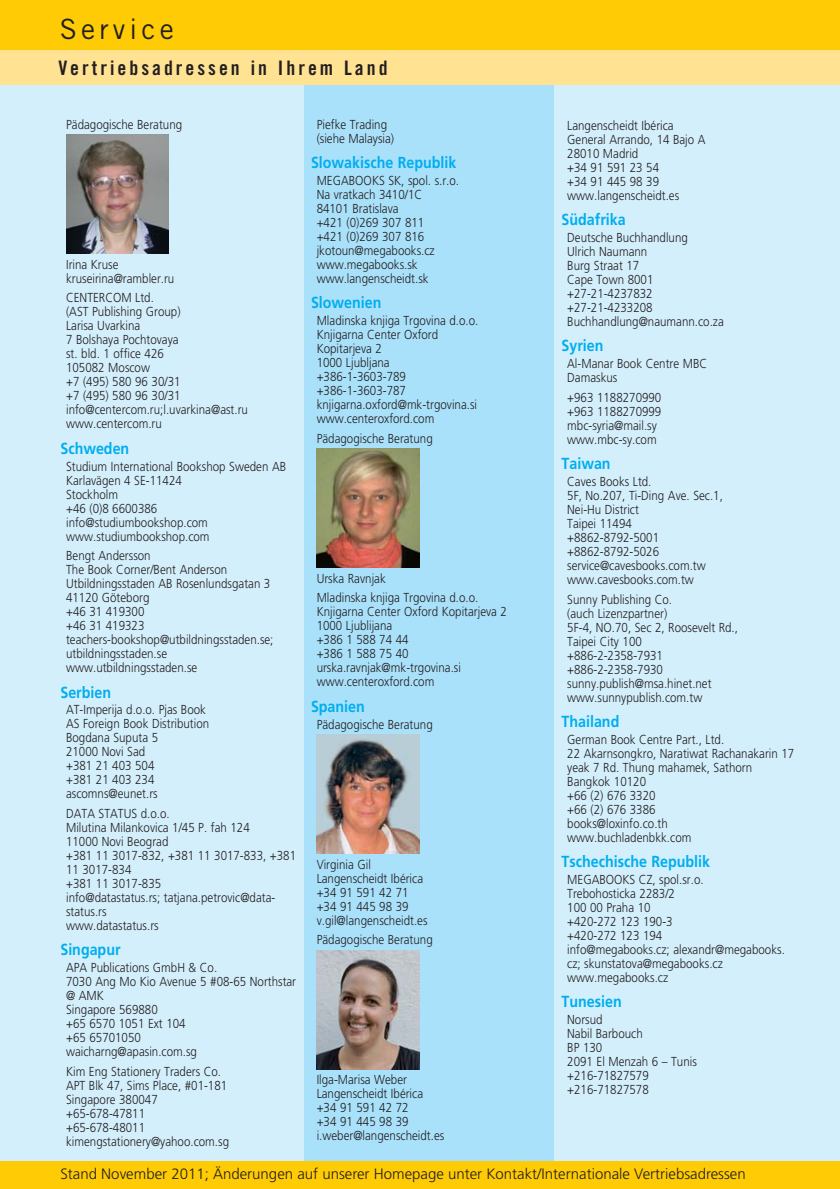
<style>
.page{position:relative;width:840px;height:1189px;background:#fff}
.page>*{position:absolute;margin:0;border:0;box-sizing:border-box;transform-origin:0 0}
.t1{font:28px "Trade Gothic";letter-spacing:.15em;color:#231f20}
.t2{font:20px "Trade Gothic Bold Cond Twenty";letter-spacing:.15em;color:#231f20}
.t3{font:700 16px "Frutiger";color:#00aeef;scale:.89 1}
.t4{font:300 15px "Frutiger";color:#231f20}
.t5{font:300 13px/14px "Frutiger";color:#231f20;scale:.89 1}
</style>
<div class="page">
<div style="left:0;top:84px;width:839px;height:1105px;background:#d4effc"></div>
<div style="left:304px;top:84px;width:250px;height:1105px;background:#aae1fa"></div>
<div style="left:0;top:0;width:839px;height:50px;background:#ffcb04"></div>
<div style="left:0;top:50px;width:839px;height:34px;background:#ffe292"></div>
<img style="left:66px;top:134px;width:102px;height:119px">
<img style="left:317px;top:448px;width:102px;height:119px">
<img style="left:317px;top:734px;width:102px;height:119px">
<img style="left:317px;top:950px;width:102px;height:119px">
<div style="left:0;top:1162px;width:839px;height:27px;background:#ffcb04"></div>
<h1 class="t1" style="left:60px;top:19px;width:115px">Service</h1>
<h2 class="t2" style="left:58px;top:61px;width:330px">Vertriebsadressen in Ihrem Land</h2>
<p class="t5" style="left:66px;top:118px;width:132px">Pädagogische Beratung</p>
<p class="t5" style="left:66px;top:258px;width:123px">Irina Kruse kruseirina@rambler.ru</p>
<p class="t5" style="left:66px;top:292px;width:206px">CENTERCOM Ltd.<br>(AST Publishing Group)<br>Larisa Uvarkina<br>7 Bolshaya Pochtovaya<br>st. bld. 1 office 426<br>105082 Moscow<br>+7 (495) 580 96 30/31<br>+7 (495) 580 96 30/31 info@centercom.ru;l.uvarkina@ast.ru www.centercom.ru</p>
<p class="t3" style="left:60px;top:442px;width:79px">Schweden</p>
<p class="t5" style="left:66px;top:460px;width:249px">Studium International Bookshop Sweden AB<br>Karlavägen 4 SE-11424<br>Stockholm<br>+46 (0)8 6600386 info@studiumbookshop.com www.studiumbookshop.com</p>
<p class="t5" style="left:66px;top:550px;width:234px">Bengt Andersson<br>The Book Corner/Bent Anderson<br>Utbildningsstaden AB Rosenlundsgatan 3<br>41120 Göteborg<br>+46 31 419300<br>+46 31 419323 teachers-bookshop@utbildningsstaden.se; utbildningsstaden.se www.utbildningsstaden.se</p>
<p class="t3" style="left:60px;top:685px;width:58px">Serbien</p>
<p class="t5" style="left:66px;top:704px;width:162px">AT-Imperija d.o.o. Pjas Book<br>AS Foreign Book Distribution<br>Bogdana Suputa 5<br>21000 Novi Sad<br>+381 21 403 504<br>+381 21 403 234 ascomns@eunet.rs</p>
<p class="t5" style="left:66px;top:807px;width:260px">DATA STATUS d.o.o.<br>Milutina Milankovica 1/45 P. fah 124<br>11000 Novi Beograd<br>+381 11 3017-832, +381 11 3017-833, +381<br>11 3017-834<br>+381 11 3017-835<br>info@datastatus.rs; tatjana.petrovic@data&shy;status.rs<br>www.datastatus.rs</p>
<p class="t3" style="left:60px;top:943px;width:69px">Singapur</p>
<p class="t5" style="left:66px;top:962px;width:260px">APA Publications GmbH &amp; Co.<br>7030 Ang Mo Kio Avenue 5 #08-65 Northstar @ AMK<br>Singapore 569880<br>+65 6570 1051 Ext 104<br>+65 65701050<br>waicharng@apasin.com.sg</p>
<p class="t5" style="left:66px;top:1065px;width:185px">Kim Eng Stationery Traders Co.<br>APT Blk 47, Sims Place, #01-181<br>Singapore 380047 +65-678-47811<br>+65-678-48011 kimengstationery@yahoo.com.sg</p>
<p class="t5" style="left:316px;top:118px;width:89px">Piefke Trading (siehe Malaysia)</p>
<p class="t3" style="left:311px;top:156px;width:165px">Slowakische Republik</p>
<p class="t5" style="left:316px;top:174px;width:162px">MEGABOOKS SK, spol. s.r.o.<br>Na vratkach 3410/1C<br>84101 Bratislava<br>+421 (0)269 307 811<br>+421 (0)269 307 816 jkotoun@megabooks.cz www.megabooks.sk www.langenscheidt.sk</p>
<p class="t3" style="left:311px;top:296px;width:81px">Slowenien</p>
<p class="t5" style="left:316px;top:314px;width:183px">Mladinska knjiga Trgovina d.o.o.<br>Knjigarna Center Oxford<br>Kopitarjeva 2<br>1000 Ljubljana +386-1-3603-789 +386-1-3603-787 knjigarna.oxford@mk-trgovina.si www.centeroxford.com</p>
<p class="t5" style="left:316px;top:432px;width:132px">Pädagogische Beratung</p>
<p class="t5" style="left:316px;top:569px;width:183px;line-height:19.6px">Urska Ravnjak<br>Mladinska knjiga Trgovina d.o.o.</p>
<p class="t5" style="left:316px;top:606px;width:215px">Knjigarna Center Oxford Kopitarjeva 2<br>1000 Ljublijana<br>+386 1 588 74 44<br>+386 1 588 75 40 urska.ravnjak@mk-trgovina.si www.centeroxford.com</p>
<p class="t3" style="left:311px;top:700px;width:62px">Spanien</p>
<p class="t5" style="left:316px;top:718px;width:132px">Pädagogische Beratung</p>
<p class="t5" style="left:316px;top:858px;width:126px">Virginia Gil<br>Langenscheidt Ibérica +34 91 591 42 71 +34 91 445 98 39 v.gil@langenscheidt.es</p>
<p class="t5" style="left:316px;top:934px;width:132px">Pädagogische Beratung</p>
<p class="t5" style="left:316px;top:1074px;width:145px">Ilga-Marisa Weber<br>Langenscheidt Ibérica +34 91 591 42 72<br>+34 91 445 98 39 i.weber@langenscheidt.es</p>
<p class="t5" style="left:567px;top:119px;width:157px">Langenscheidt Ibérica<br>General Arrando, 14 Bajo A<br>28010 Madrid<br>+34 91 591 23 54<br>+34 91 445 98 39 www.langenscheidt.es</p>
<p class="t3" style="left:561px;top:213px;width:74px">Südafrika</p>
<p class="t5" style="left:567px;top:231px;width:177px">Deutsche Buchhandlung<br>Ulrich Naumann<br>Burg Straat 17<br>Cape Town 8001 +27-21-4237832 +27-21-4233208<br>Buchhandlung@naumann.co.za</p>
<p class="t3" style="left:561px;top:339px;width:49px">Syrien</p>
<p class="t5" style="left:567px;top:357px;width:159px">Al-Manar Book Centre MBC<br>Damaskus</p>
<p class="t5" style="left:567px;top:391px;width:107px">+963 1188270990 +963 1188270999 mbc-syria@mail.sy www.mbc-sy.com</p>
<p class="t3" style="left:561px;top:457px;width:57px">Taiwan</p>
<p class="t5" style="left:567px;top:475px;width:176px">Caves Books Ltd.<br>5F, No.207, Ti-Ding Ave. Sec.1,<br>Nei-Hu District<br>Taipei 11494 +8862-8792-5001 +8862-8792-5026 service@cavesbooks.com.tw www.cavesbooks.com.tw</p>
<p class="t5" style="left:567px;top:593px;width:193px">Sunny Publishing Co.<br>(auch Lizenzpartner)<br>5F-4, NO.70, Sec 2, Roosevelt Rd.,<br>Taipei City 100 +886-2-2358-7931 +886-2-2358-7930 sunny.publish@msa.hinet.net www.sunnypublish.com.tw</p>
<p class="t3" style="left:561px;top:715px;width:66px">Thailand</p>
<p class="t5" style="left:567px;top:733px;width:257px">German Book Centre Part., Ltd.<br>22 Akarnsongkro, Naratiwat Rachanakarin 17 yeak 7 Rd. Thung mahamek, Sathorn<br>Bangkok 10120<br>+66 (2) 676 3320<br>+66 (2) 676 3386<br>books@loxinfo.co.th www.buchladenbkk.com</p>
<p class="t3" style="left:561px;top:855px;width:168px">Tschechische Republik</p>
<p class="t5" style="left:567px;top:873px;width:246px">MEGABOOKS CZ, spol.sr.o.<br>Trebohosticka 2283/2<br>100 00 Praha 10<br>+420-272 123 190-3<br>+420-272 123 194<br>info@megabooks.cz; alexandr@megabooks. cz; skunstatova@megabooks.cz www.megabooks.cz</p>
<p class="t3" style="left:561px;top:995px;width:69px">Tunesien</p>
<p class="t5" style="left:567px;top:1013px;width:147px">Norsud<br>Nabil Barbouch<br>BP 130<br>2091 El Menzah 6 – Tunis +216-71827579 +216-71827578</p>
<p class="t4" style="left:60px;top:1167px;width:686px">Stand November 2011; Änderungen auf unserer Homepage unter Kontakt/Internationale Vertriebsadressen</p>
</div>
